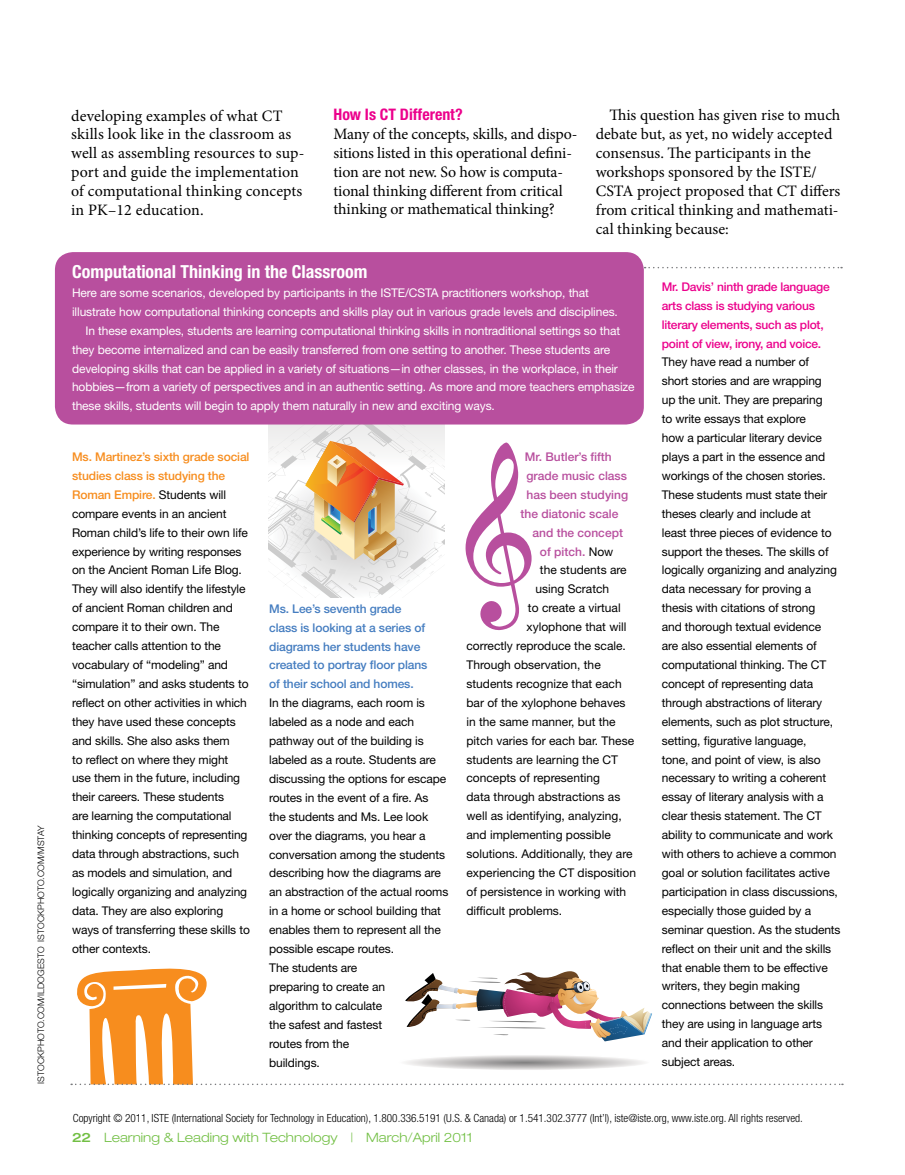
<style>
.page{position:relative;width:905px;height:1175px;background:#fff}
.page>*{position:absolute;margin:0;border:0;box-sizing:border-box;transform-origin:0 0}
.t1{font:700 condensed 18px "Helvetica Neue LT Std";color:#fff}
.t2{font:15.9px/18.9px "Minion Pro";color:#000}
.t3{font:700 condensed 15.9px "Helvetica Neue LT Std";color:#ec008c}
.t4{font:300 expanded 12.9px "Helvetica Neue LT Std";color:#72bf44}
.t5{font:12px/18.9px "Helvetica Neue LT Std";letter-spacing:-.01em;color:#000}
.t6{font:12px "Helvetica Neue LT Std";letter-spacing:-.01em;color:#fff}
.t7{font:500 12px/18.9px "Helvetica Neue LT Std";letter-spacing:-.01em;color:#457dc0}
.t8{font:500 12px/18.9px "Helvetica Neue LT Std";letter-spacing:-.02em;color:#ec008c}
.t9{font:500 12px "Helvetica Neue LT Std";color:#b84f9e}
.t10{font:300 condensed 11.25px "Helvetica Neue LT Std";color:#000}
.t11{font:300 9px "Helvetica Neue LT Std";color:#000}
.s1{font-weight:500;color:#f78d1e}
.s2{font-weight:400;color:#000}
.s3{font-weight:500}
</style>
<div class="page">
<svg style="left:268px;top:424px;width:176px;height:173px"></svg>
<svg style="left:465px;top:442px;width:66px;height:189px"></svg>
<svg style="left:71px;top:968px;width:771px;height:117px"></svg>
<svg style="left:644px;top:267px;width:198px;height:1px"></svg>
<div style="left:55px;top:252px;width:589px;height:172px;background:#b84f9e;border-radius:18px"></div>
<p class="t11" style="left:36px;top:1083px;width:259px;rotate:-90deg">istockphoto.com/ildogesto istockphoto.com/mstay</p>
<h2 class="t2" style="left:71px;top:106px;width:235px">developing examples of what CT skills look like in the classroom as well as assembling resources to sup&shy;port and guide the implementation of computational thinking concepts in PK–12 education.</h2>
<h2 class="t3" style="left:333px;top:105px;width:131px">How Is CT Different?</h2>
<h2 class="t2" style="left:333px;top:124px;width:245px">Many of the concepts, skills, and dispo&shy;sitions listed in this operational defini&shy;tion are not new. So how is computa&shy;tional thinking different from critical thinking or mathematical thinking?</h2>
<p class="t2" style="left:596px;top:106px;width:246px;text-indent:13px">This question has given rise to much debate but, as yet, no widely accepted consensus. The participants in the workshops sponsored by the ISTE/ CSTA project proposed that CT differs from critical thinking and mathemati&shy;cal thinking because:</p>
<h1 class="t1" style="left:72px;top:261px;width:297px">Computational Thinking in the Classroom</h1>
<p class="t6" style="left:72px;top:285px;width:518px">Here are some scenarios, developed by participants in the ISTE/CSTA practitioners workshop, that</p>
<p class="t6" style="left:72px;top:304px;width:547px">illustrate how computational thinking concepts and skills play out in various grade levels and disciplines.</p>
<p class="t6" style="left:86px;top:323px;width:536px">In these examples, students are learning computational thinking skills in nontraditional settings so that</p>
<p class="t6" style="left:72px;top:342px;width:539px">they become internalized and can be easily transferred from one setting to another. These students are</p>
<p class="t6" style="left:72px;top:361px;width:547px">developing skills that can be applied in a variety of situations—in other classes, in the workplace, in their</p>
<p class="t6" style="left:72px;top:380px;width:564px">hobbies—from a variety of perspectives and in an authentic setting. As more and more teachers emphasize</p>
<p class="t6" style="left:72px;top:399px;width:424px">these skills, students will begin to apply them naturally in new and exciting ways.</p>
<p class="t5" style="left:72px;top:447px;width:179px"><span class="s1">Ms. Martinez’s sixth grade social studies class is studying the<br>Roman Empire.</span> Students will compare events in an ancient<br>Roman child’s life to their own life experience by writing responses on the Ancient Roman Life Blog.<br>They will also identify the lifestyle of ancient Roman children and compare it to their own. The teacher calls attention to the vocabulary of “modeling” and “simulation” and asks students to reflect on other activities in which they have used these concepts and skills. She also asks them<br>to reflect on where they might use them in the future, including their careers. These students<br>are learning the computational thinking concepts of representing data through abstractions, such as models and simulation, and logically organizing and analyzing data. They are also exploring ways of transferring these skills to other contexts.</p>
<p class="t9" style="left:525px;top:449px;width:88px">Mr. Butler’s fifth</p>
<p class="t9" style="left:526px;top:468px;width:102px">grade music class</p>
<p class="t9" style="left:526px;top:487px;width:103px">has been studying</p>
<p class="t9" style="left:520px;top:506px;width:99px">the diatonic scale</p>
<p class="t9" style="left:532px;top:525px;width:92px">and the concept</p>
<p class="t9" style="left:540px;top:544px;width:75px">of pitch. <span class="s2">Now</span></p>
<p class="t5" style="left:540px;top:560px;width:88px">the students are</p>
<p class="t5" style="left:535px;top:579px;width:75px">using Scratch</p>
<p class="t5" style="left:528px;top:598px;width:94px">to create a virtual</p>
<p class="t5" style="left:526px;top:617px;width:101px">xylophone that will</p>
<p class="t5" style="left:466px;top:636px;width:161px">correctly reproduce the scale.</p>
<p class="t5" style="left:466px;top:655px;width:136px">Through observation, the</p>
<p class="t5" style="left:466px;top:674px;width:157px">students recognize that each</p>
<p class="t5" style="left:466px;top:693px;width:160px">bar of the xylophone behaves</p>
<p class="t5" style="left:466px;top:712px;width:151px">in the same manner, but the</p>
<p class="t5" style="left:466px;top:730px;width:169px">pitch varies for each bar. These</p>
<p class="t5" style="left:466px;top:749px;width:153px">students are learning the CT</p>
<p class="t5" style="left:466px;top:768px;width:135px">concepts of representing</p>
<p class="t5" style="left:466px;top:787px;width:155px">data through abstractions as</p>
<p class="t5" style="left:466px;top:806px;width:157px">well as identifying, analyzing,</p>
<p class="t5" style="left:466px;top:825px;width:146px">and implementing possible</p>
<p class="t5" style="left:466px;top:844px;width:168px">solutions. Additionally, they are</p>
<p class="t5" style="left:466px;top:863px;width:171px">experiencing the CT disposition</p>
<p class="t5" style="left:466px;top:882px;width:161px">of persistence in working with</p>
<p class="t5" style="left:466px;top:901px;width:97px">difficult problems.</p>
<p class="t7" style="left:269px;top:599px;width:160px">Ms. Lee’s seventh grade class is looking at a series of diagrams her students have created to portray floor plans of their school and homes.</p>
<p class="t5" style="left:269px;top:693px;width:181px">In the diagrams, each room is labeled as a node and each pathway out of the building is labeled as a route. Students are discussing the options for escape routes in the event of a fire. As<br>the students and Ms. Lee look over the diagrams, you hear a conversation among the students describing how the diagrams are an abstraction of the actual rooms in a home or school building that enables them to represent all the possible escape routes.<br>The students are<br>preparing to create an<br>algorithm to calculate<br>the safest and fastest<br>routes from the<br>buildings.</p>
<p class="t8" style="left:662px;top:277px;width:169px">Mr. Davis’ ninth grade language arts class is studying various literary elements, such as plot, point of view, irony, and voice.</p>
<p class="t5" style="left:662px;top:352px;width:180px">They have read a number of<br>short stories and are wrapping<br>up the unit. They are preparing<br>to write essays that explore<br>how a particular literary device plays a part in the essence and workings of the chosen stories.<br>These students must state their theses clearly and include at<br>least three pieces of evidence to support the theses. The skills of logically organizing and analyzing data necessary for proving a thesis with citations of strong<br>and thorough textual evidence are also essential elements of computational thinking. The CT concept of representing data through abstractions of literary elements, such as plot structure, setting, figurative language,<br>tone, and point of view, is also necessary to writing a coherent essay of literary analysis with a clear thesis statement. The CT ability to communicate and work with others to achieve a common goal or solution facilitates active participation in class discussions, especially those guided by a seminar question. As the students reflect on their unit and the skills that enable them to be effective writers, they begin making connections between the skills they are using in language arts and their application to other subject areas.</p>
<p class="t10" style="left:73px;top:1111px;width:731px">Copyright © 2011, ISTE (International Society for Technology in Education), 1.800.336.5191 (U.S. &amp; Canada) or 1.541.302.3777 (Int’l), iste@iste.org, www.iste.org. All rights reserved.</p>
<p class="t4" style="left:72px;top:1129px;width:402px"><span class="s3">22</span> Learning &amp; Leading with Technology | March/April 2011</p>
</div>
